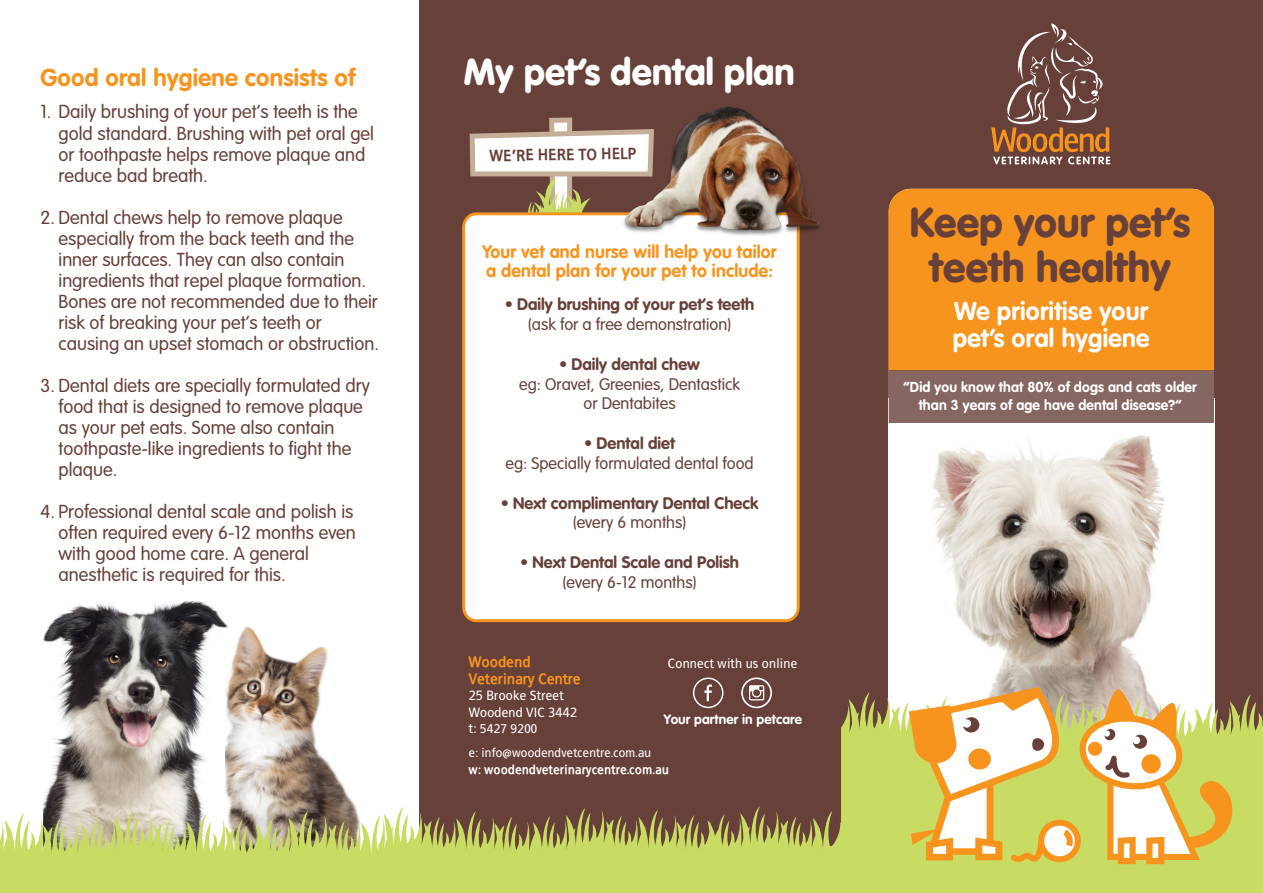
<style>
.page{position:relative;width:1263px;height:893px;background:#fff}
.page>*{position:absolute;margin:0;border:0;box-sizing:border-box;transform-origin:0 0}
.t1{font:900 41.25px/45px "VAG Rounded";letter-spacing:.005em;color:#67403a;text-align:center}
.t2{font:900 37.05px "VAG Rounded";letter-spacing:.005em;color:#fff}
.t3{font:700 25.5px/27px "VAG Rounded";letter-spacing:.01em;color:#fff}
.t4{font:700 24px "VAG Rounded";letter-spacing:.01em;color:#f7941e}
.t5{font:300 18.6px/21px "VAG Rounded";color:#67403a}
.t6{font:700 18px/19.5px "VAG Rounded";letter-spacing:.01em;color:#f7941e}
.t7{font:700 16.5px/19.8px "VAG Rounded";color:#67403a;text-align:center}
.t8{font:300 16.5px/19.8px "VAG Rounded";color:#67403a;text-align:center}
.t9{font:700 15.75px "Francophil Sans";color:#67403a}
.t10{font:700 15px/16.5px "Francophil Sans";letter-spacing:.01em;color:#f7941e}
.t11{font:700 14.25px/18px "VAG Rounded";letter-spacing:.01em;color:#fff;text-align:center}
.t12{font:13.5px/16.5px "Francophil Sans";letter-spacing:.02em;color:#fff}
.t13{font:700 13.5px "VAG Rounded";letter-spacing:.01em;color:#fff}
.t14{font:12.75px/24px "Francophil Sans";letter-spacing:.02em;color:#fff}
.t15{font:700 12.75px "Francophil Sans";letter-spacing:.02em;color:#fff}
.s1{font-weight:300}
.s2{font-weight:700}
.s3{font-size:13.5px}
</style>
<div class="page">
<img style="left:44px;top:601px;width:181px;height:205px">
<img style="left:225px;top:623px;width:131px;height:183px">
<div style="left:419px;top:0;width:423px;height:893px;background:#67403a"></div>
<div style="left:841px;top:0;width:422px;height:893px;background:#67403a"></div>
<div style="left:889px;top:189px;width:325px;height:182px;background:#f7941e"></div>
<img style="left:889px;top:423px;width:325px;height:267px">
<div style="left:889px;top:370px;width:325px;height:53px;background:#856661"></div>
<svg style="left:841px;top:690px;width:422px;height:116px;fill:#c8dc64"></svg>
<svg style="left:0;top:806px;width:1263px;height:87px;fill:#c8dc64"></svg>
<svg style="left:909px;top:687px;width:329px;height:206px"></svg>
<svg style="left:467px;top:117px;width:146px;height:101px"></svg>
<div style="left:464px;top:214px;width:334px;height:407px;background:#fff;border-radius:13px"></div>
<div style="left:462px;top:212px;width:338px;height:410px;border:3px solid #f7941e;border-radius:13px"></div>
<img style="left:613px;top:106px;width:207px;height:137px">
<svg style="left:693px;top:677px;width:30px;height:31px"></svg>
<svg style="left:741px;top:677px;width:31px;height:31px"></svg>
<svg style="left:991px;top:23px;width:119px;height:141px"></svg>
<p class="t4" style="left:40px;top:64px;width:316px">Good oral hygiene consists of</p>
<p class="t5" style="left:59px;top:100px;width:317px;line-height:21.5px;text-indent:-18px">1. Daily brushing of your pet’s teeth is the gold standard. Brushing with pet oral gel or toothpaste helps remove plaque and reduce bad breath.</p>
<p class="t5" style="left:59px;top:207px;width:322px;text-indent:-18px">2. Dental chews help to remove plaque especially from the back teeth and the inner surfaces. They can also contain ingredients that repel plaque formation.<br>Bones are not recommended due to their risk of breaking your pet’s teeth or causing an upset stomach or obstruction.</p>
<p class="t5" style="left:59px;top:375px;width:313px;text-indent:-18px">3. Dental diets are specially formulated dry food that is designed to remove plaque as your pet eats. Some also contain toothpaste-like ingredients to fight the plaque.</p>
<p class="t5" style="left:59px;top:501px;width:299px;text-indent:-18px">4. Professional dental scale and polish is often required every 6-12 months even with good home care. A general anesthetic is required for this.</p>
<h2 class="t2" style="left:464px;top:50px;width:333px">My pet’s dental plan</h2>
<p class="t9" style="left:489px;top:146px;width:148px;rotate:-1deg">WE’RE HERE TO HELP</p>
<p class="t6" style="left:482px;top:241px;width:296px">Your vet and nurse will help you tailor a dental plan for your pet to include:</p>
<p class="t7" style="left:505px;top:295px;width:251px"><span class="s1">•</span> Daily brushing of your pet’s teeth <span class="s1">(ask for a free demonstration)</span></p>
<p class="t8" style="left:519px;top:354px;width:222px">• <span class="s2">Daily dental chew<br></span>eg: Oravet, Greenies, Dentastick or Dentabites</p>
<p class="t8" style="left:505px;top:433px;width:250px">• <span class="s2">Dental diet<br></span>eg: Specially formulated dental food</p>
<p class="t7" style="left:501px;top:493px;width:259px"><span class="s1">•</span> Next complimentary Dental Check <span class="s1">(every 6 months)</span></p>
<p class="t7" style="left:520px;top:552px;width:220px"><span class="s1">•</span> Next Dental Scale and Polish <span class="s1">(every 6-12 months)</span></p>
<p class="t10" style="left:469px;top:654px;width:114px">Woodend<br>Veterinary Centre</p>
<p class="t12" style="left:469px;top:687px;width:110px">25 Brooke Street<br>Woodend VIC 3442</p>
<p class="t14" style="left:469px;top:717px;width:184px"><span class="s3">t:</span> 5427 9200<br>e: info@woodendvetcentre.com.au</p>
<p class="t15" style="left:469px;top:762px;width:202px">w: woodendveterinarycentre.com.au</p>
<p class="t12" style="left:668px;top:655px;width:131px">Connect with us online</p>
<p class="t13" style="left:664px;top:712px;width:140px">Your partner in petcare</p>
<h1 class="t1" style="left:910px;top:200px;width:282px">Keep your pet’s teeth healthy</h1>
<h3 class="t3" style="left:953px;top:297px;width:198px">We prioritise your pet’s oral hygiene</h3>
<p class="t11" style="left:903px;top:378px;width:295px">“Did you know that 80% of dogs and cats older than 3 years of age have dental disease?”</p>
</div>
